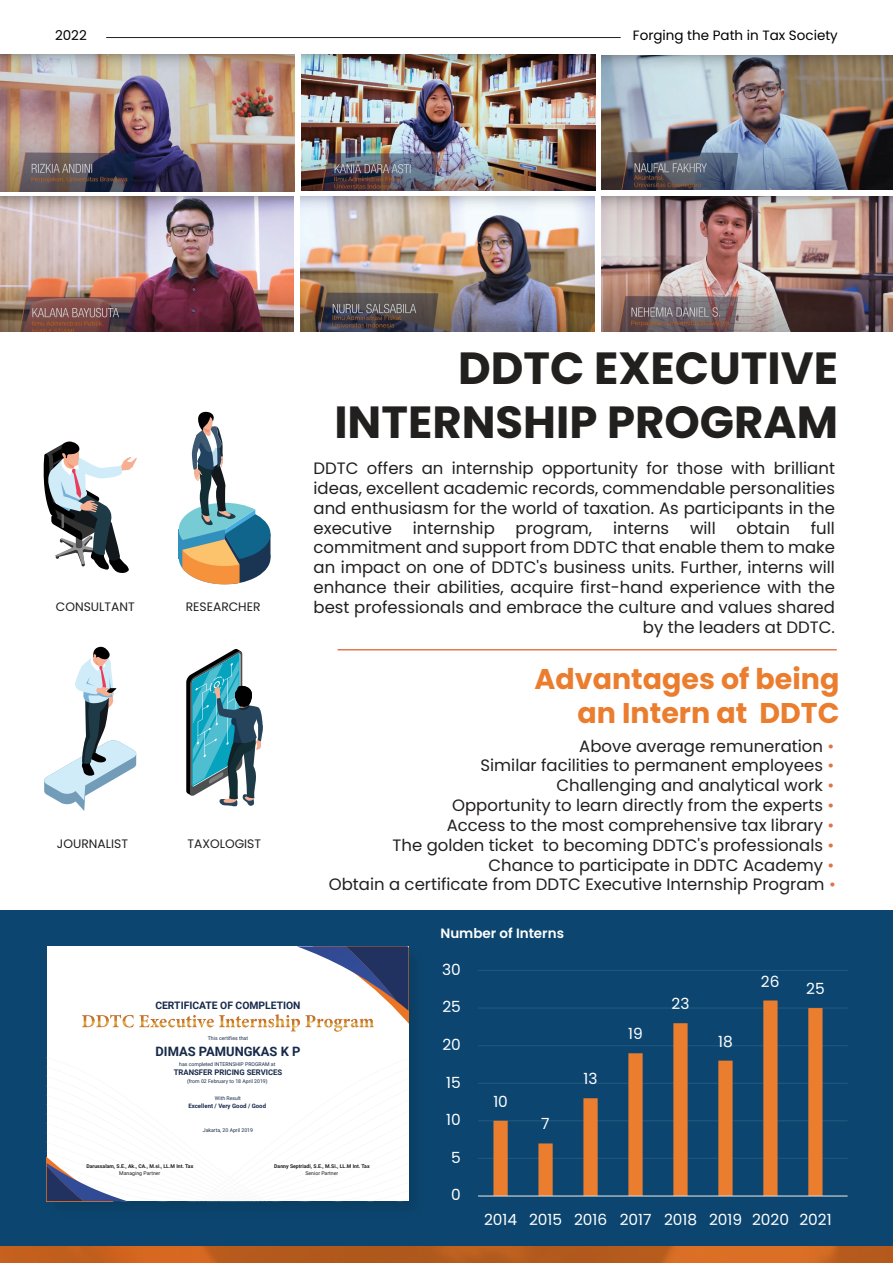
<style>
.page{position:relative;width:893px;height:1263px;background:#fff}
.page>*{position:absolute;margin:0;border:0;box-sizing:border-box;transform-origin:0 0}
.t1{font:700 45px/54px "Poppins";color:#221f1f;text-align:right}
.t2{font:700 28.5px/34.2px "Poppins";color:#eb7d2f;text-align:right}
.t3{font:16.5px/19.8px "Poppins";color:#221f1f;text-align:right}
.t4{font:15.3px "Poppins";color:#fff}
.t5{font:13.5px "Poppins";color:#000}
.t6{font:600 13.5px "Poppins";color:#fff}
.t7{font:700 12.9px "Roboto";color:#172a4a}
.t8{font:12.3px "Poppins";color:#221f1f}
.t9{font:700 10.35px "Roboto";color:#172a4a}
.t10{font:700 7.8px "Roboto";color:#172a4a}
.t11{font:700 6px "Roboto";color:#172a4a}
.t12{font:5.1px "Roboto";color:#172a4a}
.t13{font:700 5.1px "Roboto";color:#1b1b1b}
.t14{font:5.1px "Roboto";color:#1b1b1b}
.s1{color:#e27346}
</style>
<div class="page">
<div style="left:0;top:911px;width:893px;height:352px;background:#0c4670"></div>
<svg style="left:178px;top:411px;width:93px;height:174px"></svg>
<svg style="left:43px;top:441px;width:94px;height:132px"></svg>
<svg style="left:44px;top:646px;width:93px;height:165px"></svg>
<svg style="left:186px;top:649px;width:77px;height:158px"></svg>
<img style="left:601px;top:196px;width:292px;height:136px">
<img style="left:301px;top:196px;width:294px;height:136px">
<img style="left:601px;top:56px;width:292px;height:134px">
<img style="left:301px;top:55px;width:294px;height:136px">
<img style="left:0;top:54px;width:294px;height:137px">
<img style="left:0;top:196px;width:294px;height:136px">
<hr style="left:478px;top:970px;width:370px;height:1px;background:#f2f1f2">
<hr style="left:478px;top:1007px;width:370px;height:2px;background:#f2f1f2">
<hr style="left:478px;top:1045px;width:370px;height:1px;background:#f2f1f2">
<hr style="left:478px;top:1083px;width:370px;height:1px;background:#f2f1f2">
<hr style="left:478px;top:1120px;width:370px;height:1px;background:#f2f1f2">
<hr style="left:478px;top:1158px;width:370px;height:1px;background:#f2f1f2">
<svg style="left:493px;top:1000px;width:329px;height:195px"></svg>
<hr style="left:478px;top:1195px;width:370px;height:1px;background:#dad8d8">
<img style="left:46px;top:946px;width:365px;height:258px">
<svg style="left:47px;top:946px;width:361px;height:255px;background:#f3f3f4"></svg>
<hr style="left:338px;top:649px;width:499px;height:1px;background:#e5784c">
<hr style="left:106px;top:37px;width:515px;height:1px;background:#221f1f">
<img style="left:0;top:1246px;width:893px;height:17px">
<p class="t5" style="left:55px;top:28px;width:33px">2022</p>
<p class="t5" style="left:633px;top:28px;width:206px">Forging the Path in Tax Society</p>
<p class="t8" style="left:56px;top:599px;width:80px">CONSULTANT</p>
<p class="t8" style="left:186px;top:599px;width:76px">RESEARCHER</p>
<p class="t8" style="left:57px;top:837px;width:73px">JOURNALIST</p>
<p class="t8" style="left:187px;top:837px;width:75px">TAXOLOGIST</p>
<p class="t9" style="left:155px;top:998px;width:147px">CERTIFICATE OF COMPLETION</p>
<h1 class="t1" style="left:334px;top:341px;width:505px">DDTC EXECUTIVE<br>INTERNSHIP PROGRAM</h1>
<p class="t3" style="left:314px;top:459px;width:523px;text-align:justify">DDTC offers an internship opportunity for those with brilliant ideas, excellent academic records, commendable personalities and enthusiasm for the world of taxation. As participants in the executive</p>
<p class="t3" style="left:314px;top:518px;width:523px">full<br>commitment and support from DDTC that enable them to make an impact on one of DDTC's business units. Further, interns will enhance their abilities, acquire first-hand experience with the best professionals and embrace the culture and values shared by the leaders at DDTC.</p>
<p class="t3" style="left:413px;top:518px;width:83px">internship</p>
<p class="t3" style="left:516px;top:518px;width:78px">program,</p>
<p class="t3" style="left:613px;top:518px;width:58px">interns</p>
<p class="t3" style="left:690px;top:518px;width:27px">will</p>
<p class="t3" style="left:736px;top:518px;width:55px">obtain</p>
<h2 class="t2" style="left:535px;top:662px;width:306px">Advantages of being an Intern at DDTC</h2>
<p class="t3" style="left:329px;top:736px;width:508px">Above average remuneration <span class="s1">•<br></span>Similar facilities to permanent employees <span class="s1">•<br></span>Challenging and analytical work <span class="s1">•<br></span>Opportunity to learn directly from the experts <span class="s1">•<br></span>Access to the most comprehensive tax library <span class="s1">•<br></span>The golden ticket to becoming DDTC's professionals <span class="s1">• </span>Chance to participate in DDTC Academy <span class="s1">•<br></span>Obtain a certificate from DDTC Executive Internship Program <span class="s1">•</span></p>
<p class="t6" style="left:440px;top:926px;width:125px">Number of Interns</p>
<p class="t4" style="left:442px;top:960px;width:20px">30</p>
<p class="t4" style="left:442px;top:998px;width:20px">25</p>
<p class="t4" style="left:671px;top:995px;width:20px">23</p>
<p class="t4" style="left:761px;top:972px;width:20px">26</p>
<p class="t4" style="left:806px;top:980px;width:20px">25</p>
<p class="t12" style="left:208px;top:1034px;width:42px">This certifies that</p>
<p class="t12" style="left:179px;top:1061px;width:98px">has completed INTERNSHIP PROGRAM at</p>
<p class="t10" style="left:174px;top:1067px;width:110px">TRANSFER PRICING SERVICES</p>
<p class="t12" style="left:187px;top:1078px;width:82px">(from 02 February to 18 April 2019)</p>
<p class="t12" style="left:215px;top:1094px;width:28px">With Result</p>
<p class="t11" style="left:188px;top:1102px;width:79px">Excellent / Very Good / Good</p>
<p class="t12" style="left:203px;top:1126px;width:52px">Jakarta, 20 April 2019</p>
<p class="t13" style="left:86px;top:1162px;width:108px">Darussalam, S.E., Ak., CA., M.si., LL.M Int. Tax</p>
<p class="t14" style="left:119px;top:1170px;width:43px">Managing Partner</p>
<p class="t7" style="left:156px;top:1043px;width:146px">DIMAS PAMUNGKAS K P</p>
<p class="t13" style="left:274px;top:1162px;width:97px">Danny Septriadi, S.E., M.Si., LL.M Int. Tax</p>
<p class="t14" style="left:305px;top:1170px;width:34px">Senior Partner</p>
<p class="t4" style="left:442px;top:1036px;width:20px">20</p>
<p class="t4" style="left:446px;top:1073px;width:16px">15</p>
<p class="t4" style="left:446px;top:1111px;width:16px">10</p>
<p class="t4" style="left:451px;top:1148px;width:11px">5</p>
<p class="t4" style="left:451px;top:1186px;width:11px">0</p>
<p class="t4" style="left:493px;top:1093px;width:16px">10</p>
<p class="t4" style="left:541px;top:1115px;width:10px">7</p>
<p class="t4" style="left:583px;top:1070px;width:15px">13</p>
<p class="t4" style="left:628px;top:1025px;width:16px">19</p>
<p class="t4" style="left:718px;top:1032px;width:16px">18</p>
<p class="t4" style="left:484px;top:1211px;width:349px">2014 2015 2016 2017 2018 2019 2020 2021</p>
</div>
